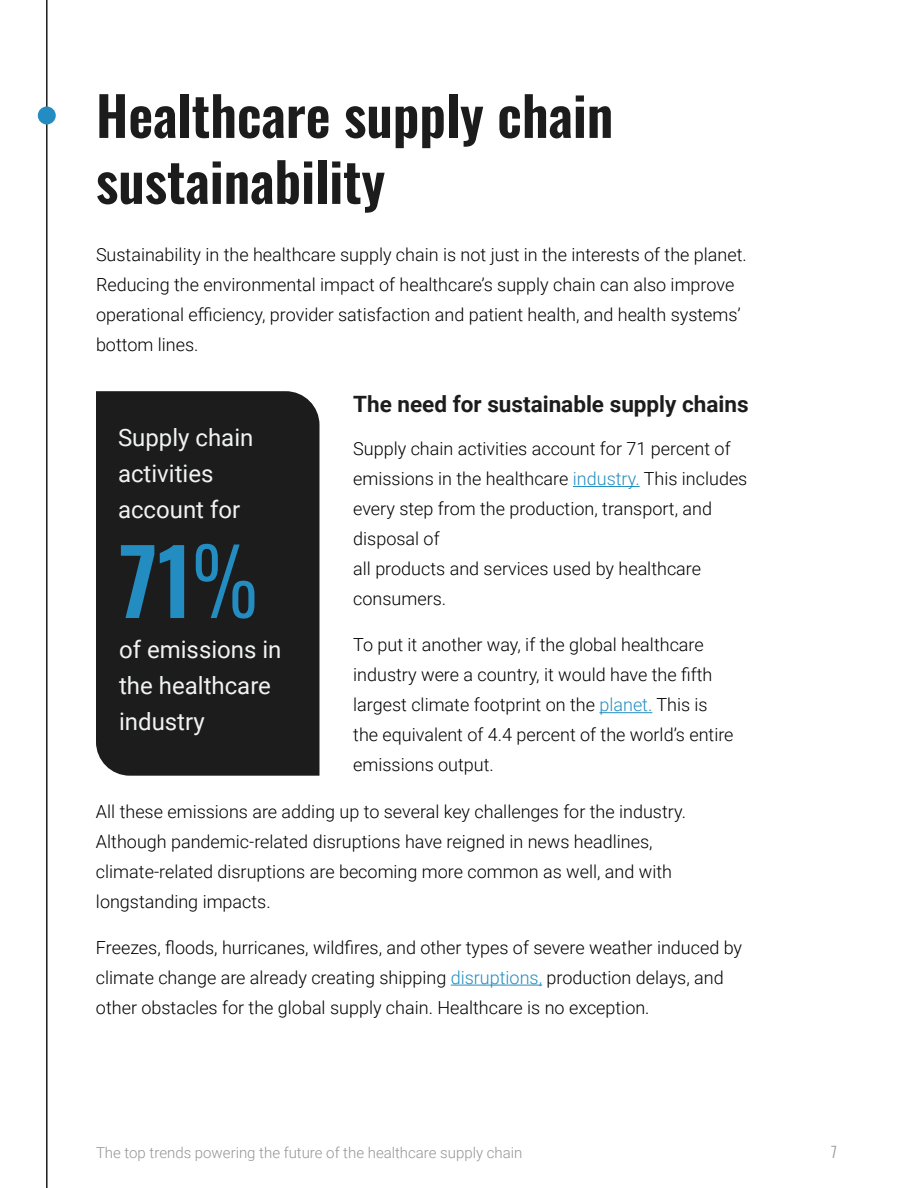
<style>
.page{position:relative;width:918px;height:1188px;background:#fff}
.page>*{position:absolute;margin:0;border:0;box-sizing:border-box;transform-origin:0 0}
.t1{font:90px "Oswald";color:#238dc1}
.t2{font:54px/66px "Oswald";color:#1c1c1c}
.t3{font:24px/36px "Roboto";color:#f1f2f2}
.t4{font:700 22.5px "Roboto";color:#1c1c1c}
.t5{font:300 18px/30px "Roboto";color:#000}
.t6{font:300 15px "Roboto";color:#939598}
.t7{font:15px "Oswald";color:#939598}
.s1{color:#238dc1}
</style>
<div class="page">
<hr style="left:46px;top:0;width:2px;height:1188px;background:#1c1c1c">
<hr style="left:573px;top:486px;width:67px;height:1px;background:#238dc1">
<hr style="left:599px;top:712px;width:53px;height:1px;background:#238dc1">
<hr style="left:451px;top:985px;width:91px;height:1px;background:#238dc1">
<div style="left:38px;top:107px;width:18px;height:17px;background:#238dc1;border-radius:50%"></div>
<div style="left:96px;top:391px;width:224px;height:385px;background:#1c1c1c"></div>
<h2 class="t2" style="left:96px;top:78px;width:519px">Healthcare supply chain sustainability</h2>
<p class="t5" style="left:96px;top:239px;width:652px">Sustainability in the healthcare supply chain is not just in the interests of the planet.<br>Reducing the environmental impact of healthcare’s supply chain can also improve operational efficiency, provider satisfaction and patient health, and health systems’ bottom lines.</p>
<p class="t4" style="left:353px;top:388px;width:397px">The need for sustainable supply chains</p>
<p class="t5" style="left:353px;top:433px;width:396px">Supply chain activities account for 71 percent of emissions in the healthcare <span class="s1">industry.</span> This includes every step from the production, transport, and disposal of<br>all products and services used by healthcare consumers.</p>
<p class="t5" style="left:353px;top:629px;width:382px">To put it another way, if the global healthcare industry were a country, it would have the fifth largest climate footprint on the <span class="s1">planet.</span> This is the equivalent of 4.4 percent of the world’s entire emissions output.</p>
<p class="t5" style="left:96px;top:796px;width:592px">All these emissions are adding up to several key challenges for the industry.<br>Although pandemic-related disruptions have reigned in news headlines, climate-related disruptions are becoming more common as well, and with longstanding impacts.</p>
<p class="t5" style="left:96px;top:932px;width:648px">Freezes, floods, hurricanes, wildfires, and other types of severe weather induced by climate change are already creating shipping <span class="s1">disruptions,</span> production delays, and other obstacles for the global supply chain. Healthcare is no exception.</p>
<h3 class="t3" style="left:118px;top:418px;width:137px">Supply chain activities account for</h3>
<h1 class="t1" style="left:119px;top:501px;width:140px">71%</h1>
<h3 class="t3" style="left:119px;top:631px;width:164px">of emissions in the healthcare industry</h3>
<p class="t6" style="left:96px;top:1142px;width:428px">The top trends powering the future of the healthcare supply chain</p>
<p class="t7" style="left:831px;top:1138px;width:7px">7</p>
</div>
